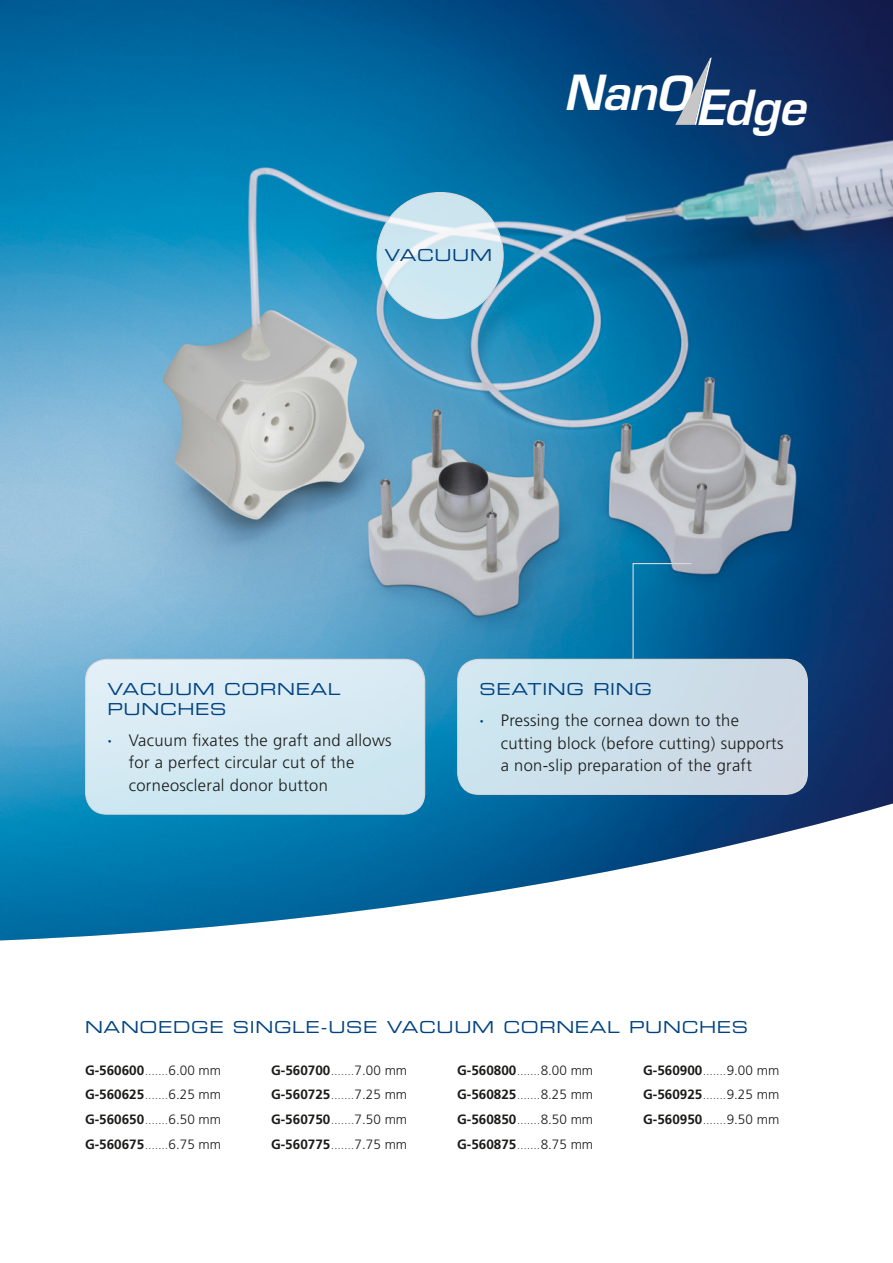
<style>
.page{position:relative;width:893px;height:1263px;background:#fff}
.page>*{position:absolute;margin:0;border:0;box-sizing:border-box;transform-origin:0 0}
.t1{font:italic 600 47.25px "Eurostile LT Std";letter-spacing:-.01em;color:#fff}
.t2{font:300 16.5px/22.5px "Frutiger LT Std";letter-spacing:.02em;color:#1a1a18}
.t3{font:16.5px/19.8px "Eurostile LT Std Ex 2";letter-spacing:.04em;color:#004281}
.t4{font:700 13.5px/24.8px "Frutiger LT Std";color:#1a1a18;text-align:justify}
.s1{font-weight:700;color:#004281}
.s2{font-weight:300;font-size:10.5px}
.s3{font-weight:300}
</style>
<div class="page">
<img style="left:0;top:0;width:893px;height:940px">
<svg style="left:377px;top:193px;width:126px;height:126px;background:#d2e7f0"></svg>
<svg style="left:632px;top:562px;width:60px;height:97px;background:#0c6fa1"></svg>
<div style="left:458px;top:659px;width:349px;height:135px;background:#ccdfea;border-radius:21px"></div>
<div style="left:457px;top:659px;width:351px;height:136px;border:1px solid #dadada;border-radius:21px"></div>
<div style="left:86px;top:659px;width:339px;height:155px;background:#d6e9f3;border-radius:21px"></div>
<div style="left:85px;top:659px;width:340px;height:156px;border:1px solid #dadada;border-radius:21px"></div>
<svg style="left:675px;top:57px;width:37px;height:68px;background:#426189"></svg>
<p class="t3" style="left:385px;top:245px;width:109px">VACUUM</p>
<h1 class="t1" style="left:564px;top:71px;width:243px">NanOEdge</h1>
<p class="t3" style="left:107px;top:679px;width:235px">VACUUM CORNEAL<br>PUNCHES</p>
<p class="t2" style="left:129px;top:729px;width:265px;text-indent:-21px"><span class="s1">·</span> Vacuum fixates the graft and allows for a perfect circular cut of the corneoscleral donor button</p>
<p class="t3" style="left:479px;top:679px;width:174px">SEATING RING</p>
<p class="t2" style="left:501px;top:709px;width:284px;text-indent:-21px"><span class="s1">·</span> Pressing the cornea down to the cutting block (before cutting) supports a non-slip preparation of the graft</p>
<p class="t3" style="left:85px;top:1017px;width:665px">NANOEDGE SINGLE-USE VACUUM CORNEAL PUNCHES</p>
<p class="t4" style="left:85px;top:1058px;width:138px">G-560600<span class="s2">.......</span><span class="s3">6.00 mm </span>G-560625<span class="s2">.......</span><span class="s3">6.25 mm </span>G-560650<span class="s2">.......</span><span class="s3">6.50 mm </span>G-560675<span class="s2">.......</span><span class="s3">6.75 mm</span></p>
<p class="t4" style="left:271px;top:1058px;width:138px">G-560700<span class="s2">.......</span><span class="s3">7.00 mm </span>G-560725<span class="s2">.......</span><span class="s3">7.25 mm </span>G-560750<span class="s2">.......</span><span class="s3">7.50 mm </span>G-560775<span class="s2">.......</span><span class="s3">7.75 mm</span></p>
<p class="t4" style="left:457px;top:1058px;width:138px">G-560800<span class="s2">.......</span><span class="s3">8.00 mm </span>G-560825<span class="s2">.......</span><span class="s3">8.25 mm </span>G-560850<span class="s2">.......</span><span class="s3">8.50 mm </span>G-560875<span class="s2">.......</span><span class="s3">8.75 mm</span></p>
<p class="t4" style="left:643px;top:1058px;width:138px">G-560900<span class="s2">.......</span><span class="s3">9.00 mm </span>G-560925<span class="s2">.......</span><span class="s3">9.25 mm </span>G-560950<span class="s2">.......</span><span class="s3">9.50 mm</span></p>
</div>
